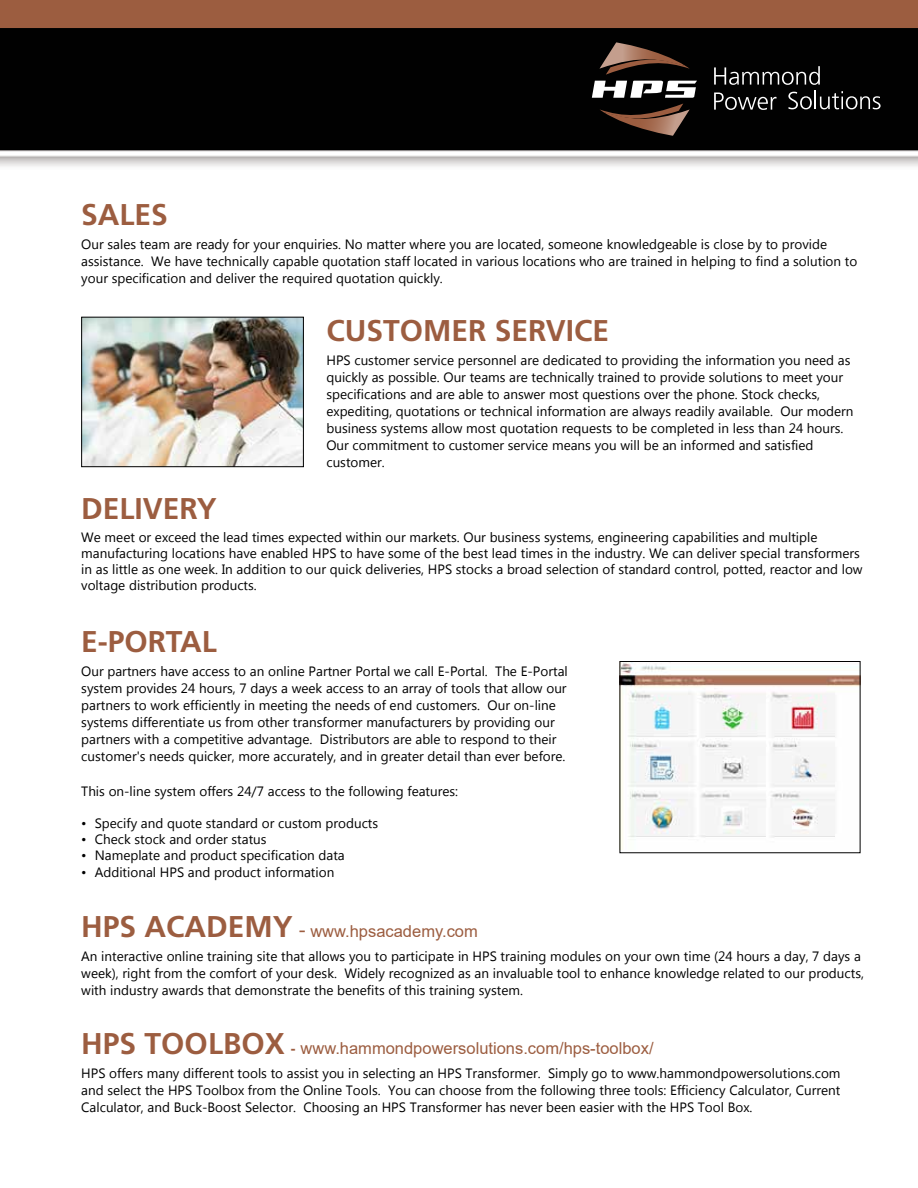
<style>
.page{position:relative;width:918px;height:1188px;background:#fff}
.page>*{position:absolute;margin:0;border:0;box-sizing:border-box;transform-origin:0 0}
.t1{font:700 30px "Frutiger LT Std";color:#9c5d40}
.t2{font:16.5px "Arial";color:#9c5d40}
.t3{font:13.5px/17.1px "Microsoft New Tai Lue";color:#000}
.s1{font-family:"Frutiger LT Std";font-weight:700;font-size:30px}
.s2{font-family:"Frutiger LT Std";font-size:21px}
.s3{font-family:"Bank Gothic BT";font-weight:500}
</style>
<div class="page">
<img style="left:0;top:27px;width:918px;height:827px">
<div style="left:0;top:0;width:918px;height:27px;background:#9c5d40"></div>
<svg style="left:714px;top:66px;width:106px;height:19px;background:#383838"></svg>
<svg style="left:714px;top:93px;width:63px;height:17px"></svg>
<svg style="left:788px;top:91px;width:93px;height:18px;background:#3a3a3a"></svg>
<svg style="left:599px;top:104px;width:91px;height:32px;background:#412c23"></svg>
<svg style="left:599px;top:42px;width:91px;height:33px;background:#412e25"></svg>
<svg style="left:592px;top:81px;width:105px;height:17px"></svg>
<img style="left:83px;top:319px;width:219px;height:146px">
<div style="left:81px;top:317px;width:223px;height:150px;border:1px solid #000"></div>
<img style="left:622px;top:663px;width:236px;height:186px">
<div style="left:620px;top:661px;width:240px;height:192px;border:1px solid #000"></div>
<h1 class="t1" style="left:81px;top:197px;width:88px">SALES</h1>
<p class="t3" style="left:81px;top:236px;width:778px">Our sales team are ready for your enquiries. No matter where you are located, someone knowledgeable is close by to provide assistance. We have technically capable quotation staff located in various locations who are trained in helping to find a solution to your specification and deliver the required quotation quickly.</p>
<h1 class="t1" style="left:326px;top:313px;width:284px">CUSTOMER SERVICE</h1>
<p class="t3" style="left:326px;top:353px;width:529px">HPS customer service personnel are dedicated to providing the information you need as quickly as possible. Our teams are technically trained to provide solutions to meet your specifications and are able to answer most questions over the phone. Stock checks, expediting, quotations or technical information are always readily available. Our modern business systems allow most quotation requests to be completed in less than 24 hours.<br>Our commitment to customer service means you will be an informed and satisfied customer.</p>
<h1 class="t1" style="left:81px;top:491px;width:137px">DELIVERY</h1>
<p class="t3" style="left:81px;top:530px;width:783px;line-height:16.2px">We meet or exceed the lead times expected within our markets. Our business systems, engineering capabilities and multiple manufacturing locations have enabled HPS to have some of the best lead times in the industry. We can deliver special transformers in as little as one week. In addition to our quick deliveries, HPS stocks a broad selection of standard control, potted, reactor and low voltage distribution products.</p>
<h1 class="t1" style="left:81px;top:624px;width:137px">E-PORTAL</h1>
<p class="t3" style="left:81px;top:664px;width:488px">Our partners have access to an online Partner Portal we call E-Portal. The E-Portal system provides 24 hours, 7 days a week access to an array of tools that allow our partners to work efficiently in meeting the needs of end customers. Our on-line systems differentiate us from other transformer manufacturers by providing our partners with a competitive advantage. Distributors are able to respond to their customer's needs quicker, more accurately, and in greater detail than ever before.</p>
<p class="t3" style="left:81px;top:783px;width:378px">This on-line system offers 24/7 access to the following features:</p>
<p class="t3" style="left:81px;top:816px;width:299px">• Specify and quote standard or custom products</p>
<p class="t3" style="left:81px;top:832px;width:187px">• Check stock and order status</p>
<p class="t3" style="left:81px;top:848px;width:265px">• Nameplate and product specification data</p>
<p class="t3" style="left:81px;top:864px;width:255px">• Additional HPS and product information</p>
<p class="t2" style="left:81px;top:920px;width:398px"><span class="s1">HPS ACADEMY</span> <span class="s2">-</span> www.hpsacademy.com</p>
<p class="t3" style="left:81px;top:949px;width:784px">An interactive online training site that allows you to participate in HPS training modules on your own time (24 hours a day, 7 days a week), right from the comfort of your desk. Widely recognized as an invaluable tool to enhance knowledge related to our products, with industry awards that demonstrate the benefits of this training system.</p>
<p class="t2" style="left:81px;top:1037px;width:574px"><span class="s1">HPS TOOLBOX</span> <span class="s3">-</span> www.hammondpowersolutions.com/hps-toolbox/</p>
<p class="t3" style="left:81px;top:1065px;width:761px;text-align:justify">HPS offers many different tools to assist you in selecting an HPS Transformer. Simply go to www.hammondpowersolutions.com and select the HPS Toolbox from the Online Tools. You can choose from the following three tools: Efficiency Calculator, Current Calculator, and Buck-Boost Selector. Choosing an HPS Transformer has never been easier with the HPS Tool Box.</p>
</div>
